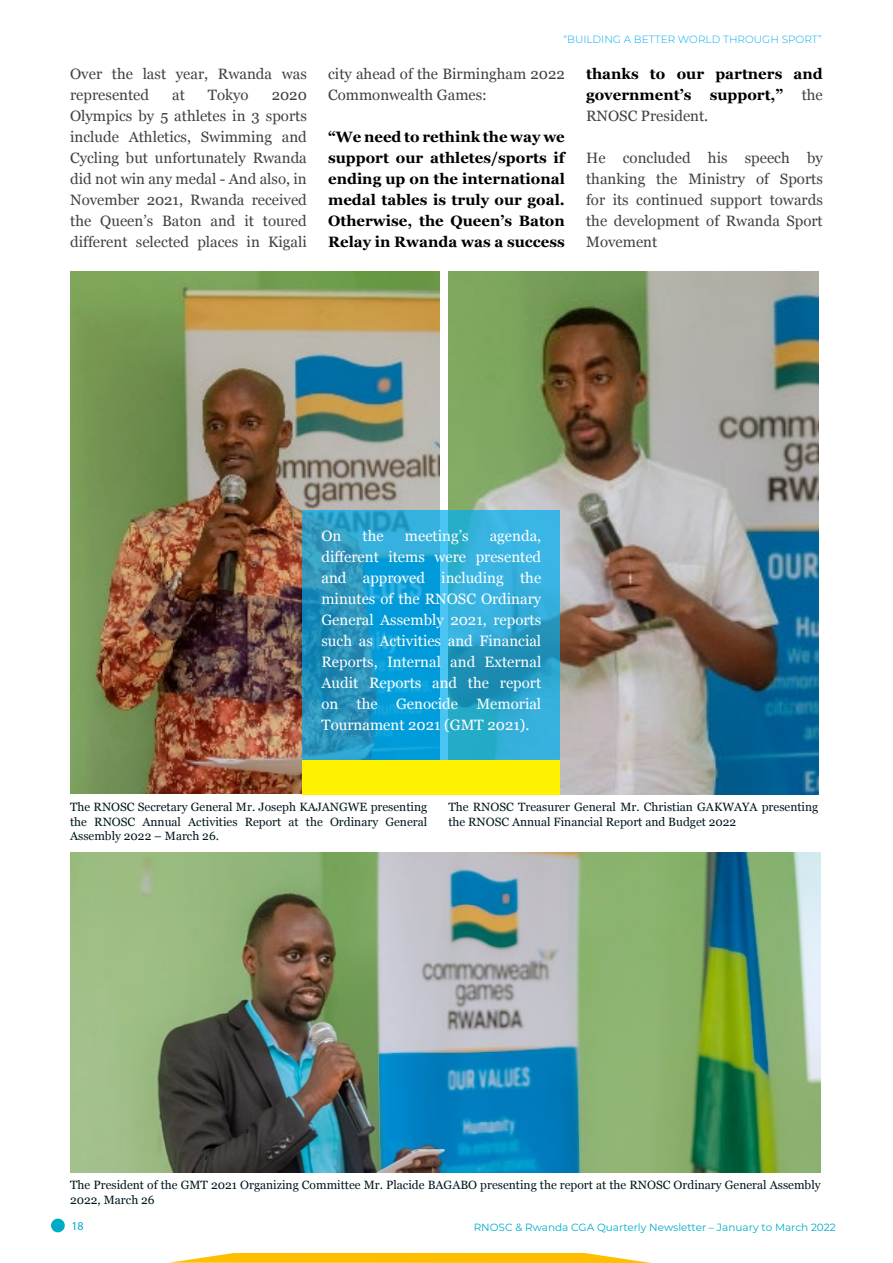
<style>
.page{position:relative;width:893px;height:1263px;background:#fff}
.page>*{position:absolute;margin:0;border:0;box-sizing:border-box;transform-origin:0 0}
.t1{font:15px/21px "Georgia";color:#414042}
.t2{font:15px/21px "Georgia";color:#fff;text-align:justify}
.t3{font:700 15px/21px "Georgia";color:#000;text-align:justify}
.t4{font:12px/14.4px "Georgia";color:#00181e}
.t5{font:12px "Myriad Pro";color:#00abc8}
.t6{font:10.5px "Montserrat";color:#00abc8}
.t7{font:300 10.5px "Montserrat";color:#00aeef}
.s1{font-weight:400;color:#414042}
</style>
<div class="page">
<div style="left:51px;top:1218px;width:14px;height:14px;background:#00abc8;border-radius:50%"></div>
<svg style="left:169px;top:1253px;width:482px;height:10px;background:#ffc825"></svg>
<img style="left:448px;top:271px;width:370px;height:524px">
<img style="left:70px;top:271px;width:370px;height:522px">
<svg style="left:302px;top:510px;width:258px;height:250px;background:#24a1cf"></svg>
<div style="left:302px;top:760px;width:258px;height:35px;background:#fff200"></div>
<img style="left:70px;top:853px;width:751px;height:320px">
<p class="t1" style="left:70px;top:63px;width:238px">Over the last year, Rwanda was represented</p>
<p class="t1" style="left:172px;top:84px;width:14px">at</p>
<p class="t1" style="left:208px;top:84px;width:42px">Tokyo</p>
<p class="t1" style="left:70px;top:84px;width:238px;text-align:justify;text-indent:202px">2020<br>Olympics by 5 athletes in 3 sports include Athletics, Swimming and Cycling but unfortunately Rwanda did not win any medal - And also, in November 2021, Rwanda received the Queen’s Baton and it toured different selected places in Kigali</p>
<p class="t7" style="left:563px;top:32px;width:260px">“BUILDING A BETTER WORLD THROUGH SPORT”</p>
<p class="t1" style="left:328px;top:63px;width:238px">city ahead of the Birmingham 2022<br>Commonwealth Games:</p>
<p class="t3" style="left:328px;top:126px;width:238px">“We need to rethink the way we support our athletes/sports if ending up on the international medal tables is truly our goal.<br>Otherwise, the Queen’s Baton Relay in Rwanda was a success</p>
<p class="t3" style="left:586px;top:63px;width:238px">thanks to our partners and government’s support,” <span class="s1">the RNOSC President.</span></p>
<p class="t1" style="left:586px;top:147px;width:238px;text-align:justify">He concluded his speech by thanking the Ministry of Sports for its continued support towards the development of Rwanda Sport Movement</p>
<p class="t2" style="left:321px;top:524px;width:221px;text-indent:168px">agenda, different items were presented and approved including the minutes of the RNOSC Ordinary General Assembly 2021, reports such as Activities and Financial Reports, Internal and External Audit Reports and the report on the Genocide Memorial Tournament 2021 (GMT 2021).</p>
<p class="t2" style="left:321px;top:524px;width:22px">On</p>
<p class="t2" style="left:363px;top:524px;width:23px">the</p>
<p class="t2" style="left:405px;top:524px;width:65px">meeting’s</p>
<p class="t4" style="left:70px;top:799px;width:359px;text-align:justify">The RNOSC Secretary General Mr. Joseph KAJANGWE presenting the RNOSC Annual Activities Report at the Ordinary General Assembly 2022 – March 26.</p>
<p class="t4" style="left:448px;top:799px;width:371px">The RNOSC Treasurer General Mr. Christian GAKWAYA presenting the RNOSC Annual Financial Report and Budget 2022</p>
<p class="t4" style="left:70px;top:1177px;width:752px">The President of the GMT 2021 Organizing Committee Mr. Placide BAGABO presenting the report at the RNOSC Ordinary General Assembly<br>2022, March 26</p>
<p class="t5" style="left:71px;top:1218px;width:14px">18</p>
<p class="t6" style="left:474px;top:1220px;width:364px">RNOSC &amp; Rwanda CGA Quarterly Newsletter – January to March 2022</p>
</div>
